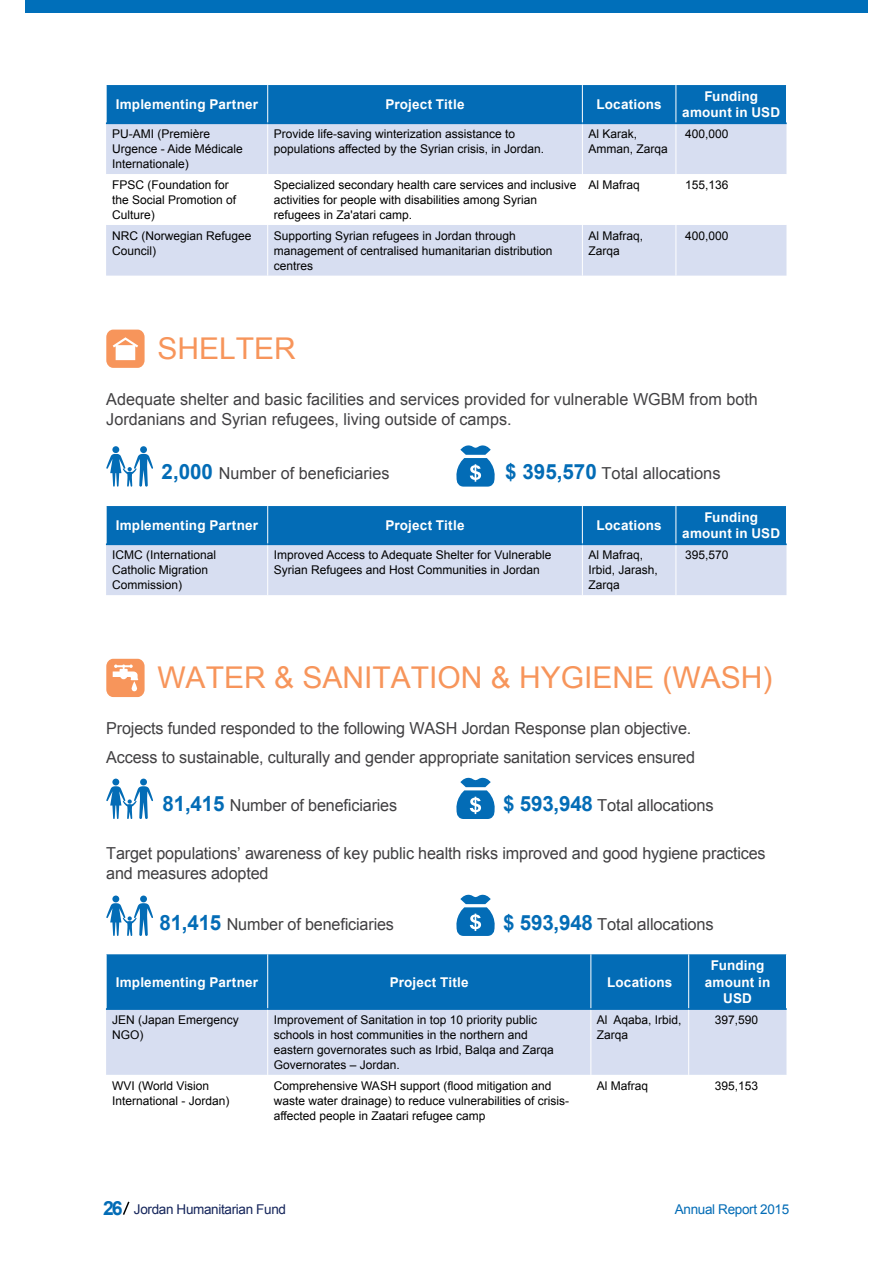
<style>
.page{position:relative;width:893px;height:1263px;background:#fff}
.page>*{position:absolute;margin:0;border:0;box-sizing:border-box;transform-origin:0 0}
.t1{font:30px "Arial";color:#f7955b}
.t2{font:16.5px/19.8px "Arial";letter-spacing:-.01em;color:#414042}
.t3{font:700 13.5px/16.5px "Arial";letter-spacing:.01em;color:#fff;text-align:center}
.t4{font:13.5px "Arial";letter-spacing:-.025em;color:#14245a}
.t5{font:13.5px "Arial";letter-spacing:-.025em;color:#036cb6}
.t6{font:12px/15px "Arial";color:#000}
.s1{font-weight:700;font-size:21px;color:#036cb6}
.s2{font-weight:700;font-size:19.5px;color:#036cb6}
</style>
<div class="page">
<svg style="left:122px;top:1201px;width:8px;height:14px"></svg>
<div style="left:25px;top:0;width:843px;height:13px;background:#006fba"></div>
<div style="left:106px;top:330px;width:39px;height:38px;background:#f7955b;border-radius:7px"></div>
<div style="left:106px;top:659px;width:39px;height:38px;background:#f7955b;border-radius:7px"></div>
<div style="left:107px;top:85px;width:679px;height:38px;background:#036cb6"></div>
<div style="left:106px;top:124px;width:680px;height:152px;background:#d7def1"></div>
<svg style="left:106px;top:174px;width:680px;height:51px"></svg>
<hr style="left:267px;top:85px;width:1px;height:38px;background:#fff">
<hr style="left:582px;top:85px;width:1px;height:38px;background:#fff">
<hr style="left:676px;top:85px;width:1px;height:38px;background:#fff">
<hr style="left:267px;top:124px;width:1px;height:50px;background:#fff">
<hr style="left:582px;top:124px;width:1px;height:50px;background:#fff">
<hr style="left:676px;top:124px;width:1px;height:50px;background:#fff">
<hr style="left:267px;top:174px;width:1px;height:51px;background:#fff">
<hr style="left:582px;top:174px;width:1px;height:51px;background:#fff">
<hr style="left:676px;top:174px;width:1px;height:51px;background:#fff">
<hr style="left:267px;top:225px;width:1px;height:51px;background:#fff">
<hr style="left:582px;top:225px;width:1px;height:51px;background:#fff">
<hr style="left:676px;top:225px;width:1px;height:51px;background:#fff">
<hr style="left:106px;top:123px;width:162px;height:1px;background:#036cb6">
<hr style="left:268px;top:123px;width:314px;height:1px;background:#036cb6">
<hr style="left:582px;top:123px;width:94px;height:1px;background:#036cb6">
<hr style="left:676px;top:123px;width:111px;height:1px;background:#036cb6">
<svg style="left:106px;top:506px;width:680px;height:89px;background:#7bacd7"></svg>
<hr style="left:106px;top:506px;width:1px;height:38px;background:#fff">
<hr style="left:267px;top:506px;width:1px;height:38px;background:#fff">
<hr style="left:582px;top:506px;width:1px;height:38px;background:#fff">
<hr style="left:676px;top:506px;width:1px;height:38px;background:#fff">
<hr style="left:267px;top:545px;width:1px;height:50px;background:#fff">
<hr style="left:582px;top:545px;width:1px;height:50px;background:#fff">
<hr style="left:676px;top:545px;width:1px;height:50px;background:#fff">
<hr style="left:106px;top:544px;width:162px;height:1px;background:#036cb6">
<hr style="left:268px;top:544px;width:314px;height:1px;background:#036cb6">
<hr style="left:582px;top:544px;width:94px;height:1px;background:#036cb6">
<hr style="left:676px;top:544px;width:111px;height:1px;background:#036cb6">
<svg style="left:106px;top:954px;width:680px;height:121px;background:#77aad6"></svg>
<hr style="left:106px;top:954px;width:1px;height:54px;background:#fff">
<hr style="left:267px;top:954px;width:1px;height:54px;background:#fff">
<hr style="left:591px;top:954px;width:1px;height:54px;background:#fff">
<hr style="left:688px;top:954px;width:1px;height:54px;background:#fff">
<hr style="left:267px;top:1010px;width:1px;height:65px;background:#fff">
<hr style="left:591px;top:1010px;width:1px;height:65px;background:#fff">
<hr style="left:688px;top:1010px;width:1px;height:65px;background:#fff">
<hr style="left:106px;top:1008px;width:162px;height:2px;background:#036cb6">
<hr style="left:268px;top:1008px;width:323px;height:2px;background:#036cb6">
<hr style="left:591px;top:1008px;width:98px;height:2px;background:#036cb6">
<hr style="left:689px;top:1008px;width:98px;height:2px;background:#036cb6">
<svg style="left:113px;top:337px;width:25px;height:23px"></svg>
<svg style="left:113px;top:664px;width:25px;height:28px"></svg>
<svg style="left:106px;top:446px;width:47px;height:41px"></svg>
<svg style="left:106px;top:779px;width:47px;height:40px"></svg>
<svg style="left:106px;top:895px;width:47px;height:41px"></svg>
<svg style="left:456px;top:445px;width:39px;height:42px"></svg>
<svg style="left:456px;top:777px;width:39px;height:42px"></svg>
<svg style="left:456px;top:894px;width:39px;height:42px"></svg>
<p class="t3" style="left:116px;top:97px;width:144px">Implementing Partner</p>
<p class="t3" style="left:386px;top:97px;width:80px">Project Title</p>
<p class="t3" style="left:596px;top:97px;width:67px">Locations</p>
<p class="t3" style="left:682px;top:88px;width:99px">Funding amount in USD</p>
<p class="t6" style="left:112px;top:127px;width:132px">PU-AMI (Première<br>Urgence - Aide Médicale<br>Internationale)</p>
<p class="t6" style="left:274px;top:127px;width:272px">Provide life-saving winterization assistance to populations affected by the Syrian crisis, in Jordan.</p>
<p class="t6" style="left:588px;top:127px;width:81px">Al Karak,<br>Amman, Zarqa</p>
<p class="t6" style="left:685px;top:127px;width:45px">400,000</p>
<p class="t6" style="left:112px;top:177px;width:126px">FPSC (Foundation for the Social Promotion of<br>Culture)</p>
<p class="t6" style="left:274px;top:177px;width:304px">Specialized secondary health care services and inclusive activities for people with disabilities among Syrian refugees in Za'atari camp.</p>
<p class="t6" style="left:588px;top:177px;width:53px">Al Mafraq</p>
<p class="t6" style="left:685px;top:177px;width:45px">155,136</p>
<p class="t6" style="left:112px;top:228px;width:141px">NRC (Norwegian Refugee<br>Council)</p>
<p class="t6" style="left:274px;top:228px;width:280px">Supporting Syrian refugees in Jordan through management of centralised humanitarian distribution centres</p>
<p class="t6" style="left:588px;top:228px;width:56px">Al Mafraq,<br>Zarqa</p>
<p class="t6" style="left:685px;top:228px;width:45px">400,000</p>
<h1 class="t1" style="left:157px;top:329px;width:140px">SHELTER</h1>
<h2 class="t2" style="left:106px;top:389px;width:653px">Adequate shelter and basic facilities and services provided for vulnerable WGBM from both<br>Jordanians and Syrian refugees, living outside of camps.</h2>
<h2 class="t2" style="left:162px;top:463px;width:229px"><span class="s1">2,000</span> Number of beneficiaries</h2>
<h2 class="t2" style="left:505px;top:463px;width:217px"><span class="s1">$ 395,570</span> Total allocations</h2>
<p class="t3" style="left:116px;top:518px;width:144px">Implementing Partner</p>
<p class="t3" style="left:386px;top:518px;width:80px">Project Title</p>
<p class="t3" style="left:596px;top:518px;width:67px">Locations</p>
<p class="t3" style="left:682px;top:509px;width:99px">Funding amount in USD</p>
<p class="t6" style="left:112px;top:547px;width:106px">ICMC (International<br>Catholic Migration<br>Commission)</p>
<p class="t6" style="left:274px;top:547px;width:279px">Improved Access to Adequate Shelter for Vulnerable<br>Syrian Refugees and Host Communities in Jordan</p>
<p class="t6" style="left:588px;top:547px;width:71px">Al Mafraq,<br>Irbid, Jarash,<br>Zarqa</p>
<p class="t6" style="left:685px;top:547px;width:45px">395,570</p>
<h1 class="t1" style="left:157px;top:658px;width:614px">WATER &amp; SANITATION &amp; HYGIENE (WASH(</h1>
<h2 class="t2" style="left:106px;top:714px;width:590px;line-height:28.8px">Projects funded responded to the following WASH Jordan Response plan objective.<br>Access to sustainable, culturally and gender appropriate sanitation services ensured</h2>
<h2 class="t2" style="left:163px;top:796px;width:236px"><span class="s1">81,415</span> Number of beneficiaries</h2>
<h2 class="t2" style="left:503px;top:796px;width:212px"><span class="s1">$ 593,948</span> Total allocations</h2>
<h2 class="t2" style="left:106px;top:844px;width:661px">Target populations’ awareness of key public health risks improved and good hygiene practices and measures adopted</h2>
<h2 class="t2" style="left:159px;top:915px;width:236px"><span class="s1">81,415</span> Number of beneficiaries</h2>
<h2 class="t2" style="left:503px;top:915px;width:212px"><span class="s1">$ 593,948</span> Total allocations</h2>
<p class="t3" style="left:116px;top:974px;width:144px">Implementing Partner</p>
<p class="t3" style="left:390px;top:974px;width:80px">Project Title</p>
<p class="t3" style="left:607px;top:974px;width:67px">Locations</p>
<p class="t3" style="left:705px;top:957px;width:67px">Funding amount in<br>USD</p>
<p class="t6" style="left:112px;top:1012px;width:128px">JEN (Japan Emergency<br>NGO)</p>
<p class="t6" style="left:274px;top:1012px;width:282px">Improvement of Sanitation in top 10 priority public schools in host communities in the northern and eastern governorates such as Irbid, Balqa and Zarqa Governorates – Jordan.</p>
<p class="t6" style="left:597px;top:1012px;width:86px">Al Aqaba, Irbid,<br>Zarqa</p>
<p class="t6" style="left:715px;top:1012px;width:45px">397,590</p>
<p class="t6" style="left:112px;top:1078px;width:119px">WVI (World Vision<br>International - Jordan)</p>
<p class="t6" style="left:274px;top:1078px;width:297px">Comprehensive WASH support (flood mitigation and waste water drainage) to reduce vulnerabilities of crisis&shy;affected people in Zaatari refugee camp</p>
<p class="t6" style="left:597px;top:1078px;width:53px">Al Mafraq</p>
<p class="t6" style="left:715px;top:1078px;width:45px">395,153</p>
<p class="t4" style="left:103px;top:1200px;width:184px"><span class="s2">26</span> Jordan Humanitarian Fund</p>
<p class="t5" style="left:675px;top:1200px;width:116px">Annual Report 2015</p>
</div>
